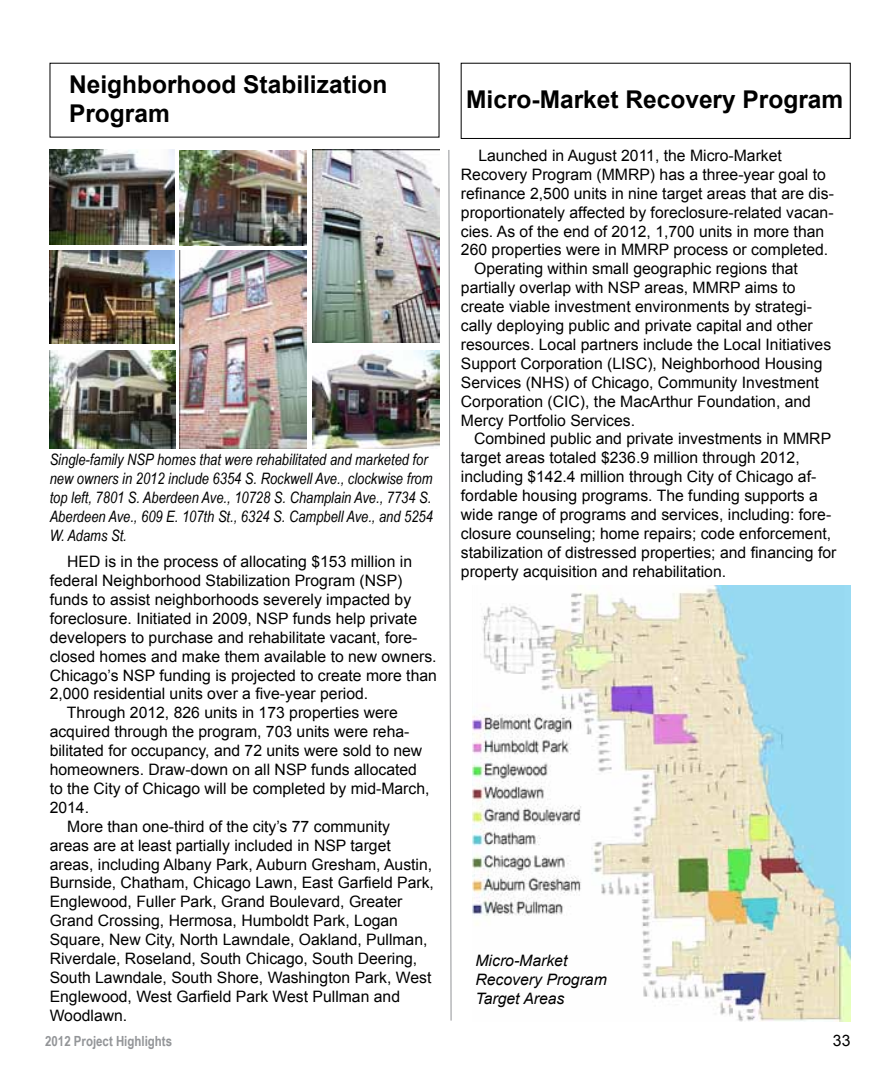
<style>
.page{position:relative;width:882px;height:1071px;background:#fff}
.page>*{position:absolute;margin:0;border:0;box-sizing:border-box;transform-origin:0 0}
.t1{font:700 24.5px/29.4px "Arial";color:#000}
.t2{font:15.75px "Arial";color:#000}
.t3{font:italic 15.75px/18.9px "Arial Narrow";color:#000}
.t4{font:italic 15.75px/18.9px "Arial";color:#000}
.t5{font:700 14px "Arial Narrow";color:#939598}
</style>
<div class="page">
<div style="left:461px;top:63px;width:389px;height:76px;border:1px solid #000"></div>
<img style="left:312px;top:350px;width:127px;height:99px">
<img style="left:50px;top:150px;width:125px;height:95px">
<img style="left:180px;top:151px;width:126px;height:94px">
<img style="left:50px;top:251px;width:125px;height:92px">
<img style="left:50px;top:350px;width:125px;height:98px">
<img style="left:312px;top:150px;width:127px;height:193px">
<img style="left:180px;top:251px;width:126px;height:197px">
<img style="left:472px;top:586px;width:378px;height:435px">
<svg style="left:448px;top:150px;width:4px;height:871px"></svg>
<h1 class="t1" style="left:69px;top:70px;width:320px">Neighborhood Stabilization<br>Program</h1>
<p class="t3" style="left:50px;top:450px;width:385px">Single-family NSP homes that were rehabilitated and marketed for new owners in 2012 include 6354 S. Rockwell Ave., clockwise from top left, 7801 S. Aberdeen Ave., 10728 S. Champlain Ave., 7734 S.<br>Aberdeen Ave., 609 E. 107th St., 6324 S. Campbell Ave., and 5254<br>W. Adams St.</p>
<p class="t2" style="left:67px;top:551px;width:346px">HED is in the process of allocating $153 million in</p>
<p class="t2" style="left:50px;top:570px;width:354px">federal Neighborhood Stabilization Program (NSP)</p>
<p class="t2" style="left:50px;top:589px;width:363px">funds to assist neighborhoods severely impacted by</p>
<p class="t2" style="left:50px;top:608px;width:369px">foreclosure. Initiated in 2009, NSP funds help private</p>
<p class="t2" style="left:50px;top:627px;width:369px">developers to purchase and rehabilitate vacant, fore-</p>
<p class="t2" style="left:50px;top:646px;width:388px">closed homes and make them available to new owners.</p>
<p class="t2" style="left:50px;top:665px;width:389px">Chicago’s NSP funding is projected to create more than</p>
<p class="t2" style="left:50px;top:684px;width:320px">2,000 residential units over a five-year period.</p>
<p class="t2" style="left:67px;top:702px;width:332px">Through 2012, 826 units in 173 properties were</p>
<p class="t2" style="left:50px;top:721px;width:361px">acquired through the program, 703 units were reha-</p>
<p class="t2" style="left:50px;top:740px;width:374px">bilitated for occupancy, and 72 units were sold to new</p>
<p class="t2" style="left:50px;top:759px;width:369px">homeowners. Draw-down on all NSP funds allocated</p>
<p class="t2" style="left:50px;top:778px;width:381px">to the City of Chicago will be completed by mid-March,</p>
<p class="t2" style="left:50px;top:797px;width:41px">2014.</p>
<p class="t2" style="left:67px;top:816px;width:324px">More than one-third of the city’s 77 community</p>
<p class="t2" style="left:50px;top:835px;width:343px">areas are at least partially included in NSP target</p>
<p class="t2" style="left:50px;top:854px;width:384px">areas, including Albany Park, Auburn Gresham, Austin,</p>
<p class="t2" style="left:50px;top:873px;width:386px">Burnside, Chatham, Chicago Lawn, East Garfield Park,</p>
<p class="t2" style="left:50px;top:891px;width:354px">Englewood, Fuller Park, Grand Boulevard, Greater</p>
<p class="t2" style="left:50px;top:910px;width:350px">Grand Crossing, Hermosa, Humboldt Park, Logan</p>
<p class="t2" style="left:50px;top:929px;width:379px">Square, New City, North Lawndale, Oakland, Pullman,</p>
<p class="t2" style="left:50px;top:948px;width:369px">Riverdale, Roseland, South Chicago, South Deering,</p>
<p class="t2" style="left:50px;top:967px;width:383px">South Lawndale, South Shore, Washington Park, West</p>
<p class="t2" style="left:50px;top:986px;width:352px">Englewood, West Garfield Park West Pullman and</p>
<p class="t2" style="left:50px;top:1005px;width:79px">Woodlawn.</p>
<h1 class="t1" style="left:466px;top:86px;width:379px">Micro-Market Recovery Program</h1>
<p class="t2" style="left:478px;top:145px;width:305px">Launched in August 2011, the Micro-Market</p>
<p class="t2" style="left:461px;top:164px;width:366px">Recovery Program (MMRP) has a three-year goal to</p>
<p class="t2" style="left:461px;top:183px;width:374px">refinance 2,500 units in nine target areas that are dis-</p>
<p class="t2" style="left:461px;top:202px;width:374px">proportionately affected by foreclosure-related vacan-</p>
<p class="t2" style="left:461px;top:221px;width:365px">cies. As of the end of 2012, 1,700 units in more than</p>
<p class="t2" style="left:461px;top:240px;width:369px">260 properties were in MMRP process or completed.</p>
<p class="t2" style="left:474px;top:259px;width:325px">Operating within small geographic regions that</p>
<p class="t2" style="left:461px;top:277px;width:336px">partially overlap with NSP areas, MMRP aims to</p>
<p class="t2" style="left:461px;top:296px;width:353px">create viable investment environments by strategi-</p>
<p class="t2" style="left:461px;top:315px;width:353px">cally deploying public and private capital and other</p>
<p class="t2" style="left:461px;top:334px;width:372px">resources. Local partners include the Local Initiatives</p>
<p class="t2" style="left:461px;top:353px;width:363px">Support Corporation (LISC), Neighborhood Housing</p>
<p class="t2" style="left:461px;top:372px;width:359px">Services (NHS) of Chicago, Community Investment</p>
<p class="t2" style="left:461px;top:391px;width:352px">Corporation (CIC), the MacArthur Foundation, and</p>
<p class="t2" style="left:461px;top:410px;width:176px">Mercy Portfolio Services.</p>
<p class="t2" style="left:474px;top:429px;width:359px">Combined public and private investments in MMRP</p>
<p class="t2" style="left:461px;top:448px;width:340px">target areas totaled $236.9 million through 2012,</p>
<p class="t2" style="left:461px;top:466px;width:357px">including $142.4 million through City of Chicago af-</p>
<p class="t2" style="left:461px;top:485px;width:358px">fordable housing programs. The funding supports a</p>
<p class="t2" style="left:461px;top:504px;width:372px">wide range of programs and services, including: fore-</p>
<p class="t2" style="left:461px;top:523px;width:372px">closure counseling; home repairs; code enforcement,</p>
<p class="t2" style="left:461px;top:542px;width:377px">stabilization of distressed properties; and financing for</p>
<p class="t2" style="left:461px;top:561px;width:267px">property acquisition and rehabilitation.</p>
<p class="t4" style="left:476px;top:951px;width:133px">Micro-Market<br>Recovery Program<br>Target Areas</p>
<p class="t5" style="left:45px;top:1030px;width:128px">2012 Project Highlights</p>
<p class="t2" style="left:833px;top:1030px;width:19px">33</p>
</div>
